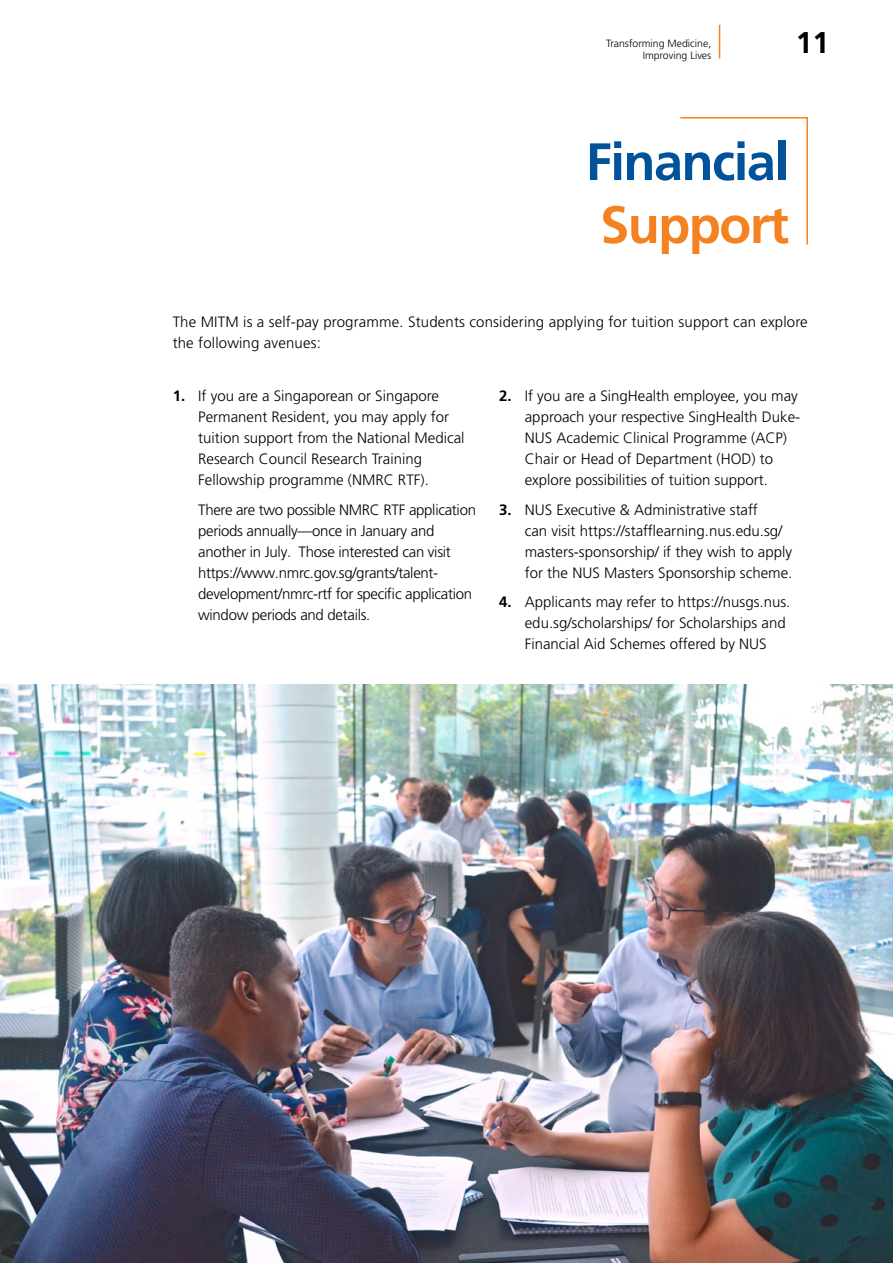
<style>
.page{position:relative;width:893px;height:1263px;background:#fff}
.page>*{position:absolute;margin:0;border:0;box-sizing:border-box;transform-origin:0 0}
.t1{font:700 52.5px "Frutiger LT Pro";letter-spacing:-.03em;color:#00539b}
.t2{font:700 52.5px "Frutiger LT Pro";letter-spacing:-.03em;color:#f58220}
.t3{font:700 30px "Frutiger LT Pro";color:#000}
.t4{font:300 15px/21px "Frutiger LT Pro";color:#000}
.t5{font:300 15px/21px "Frutiger LT Pro";letter-spacing:-.02em;color:#000}
.t6{font:300 10.5px/12px "Frutiger LT Pro";color:#000;text-align:right}
.s1{font-weight:700}
</style>
<div class="page">
<img style="left:0;top:684px;width:893px;height:579px">
<svg style="left:680px;top:117px;width:128px;height:128px"></svg>
<hr style="left:719px;top:25px;width:1px;height:34px;background:#f58220">
<p class="t6" style="left:606px;top:37px;width:107px">Transforming Medicine,<br>Improving Lives</p>
<h2 class="t3" style="left:796px;top:25px;width:35px">11</h2>
<h1 class="t1" style="left:586px;top:131px;width:205px">Financial</h1>
<h1 class="t2" style="left:600px;top:194px;width:190px">Support</h1>
<p class="t4" style="left:173px;top:311px;width:637px">The MITM is a self-pay programme. Students considering applying for tuition support can explore the following avenues:</p>
<p class="t4" style="left:525px;top:386px;width:277px;text-indent:-26px"><span class="s1">2.</span> If you are a SingHealth employee, you may approach your respective SingHealth Duke-NUS Academic Clinical Programme (ACP)<br>Chair or Head of Department (HOD) to explore possibilities of tuition support.</p>
<p class="t4" style="left:525px;top:499px;width:269px;text-indent:-26px"><span class="s1">3.</span> NUS Executive &amp; Administrative staff<br>can visit https://stafflearning.nus.edu.sg/ masters-sponsorship/ if they wish to apply for the NUS Masters Sponsorship scheme.</p>
<p class="t4" style="left:525px;top:592px;width:267px;text-indent:-26px"><span class="s1">4.</span> Applicants may refer to https://nusgs.nus. edu.sg/scholarships/ for Scholarships and<br>Financial Aid Schemes offered by NUS</p>
<p class="t4" style="left:198px;top:386px;width:268px;text-indent:-26px"><span class="s1">1.</span> If you are a Singaporean or Singapore Permanent Resident, you may apply for tuition support from the National Medical Research Council Research Training Fellowship programme (NMRC RTF).</p>
<p class="t5" style="left:198px;top:500px;width:279px">There are two possible NMRC RTF application periods annually—once in January and another in July. Those interested can visit https://www.nmrc.gov.sg/grants/talent&shy;development/nmrc-rtf for specific application window periods and details.</p>
</div>
